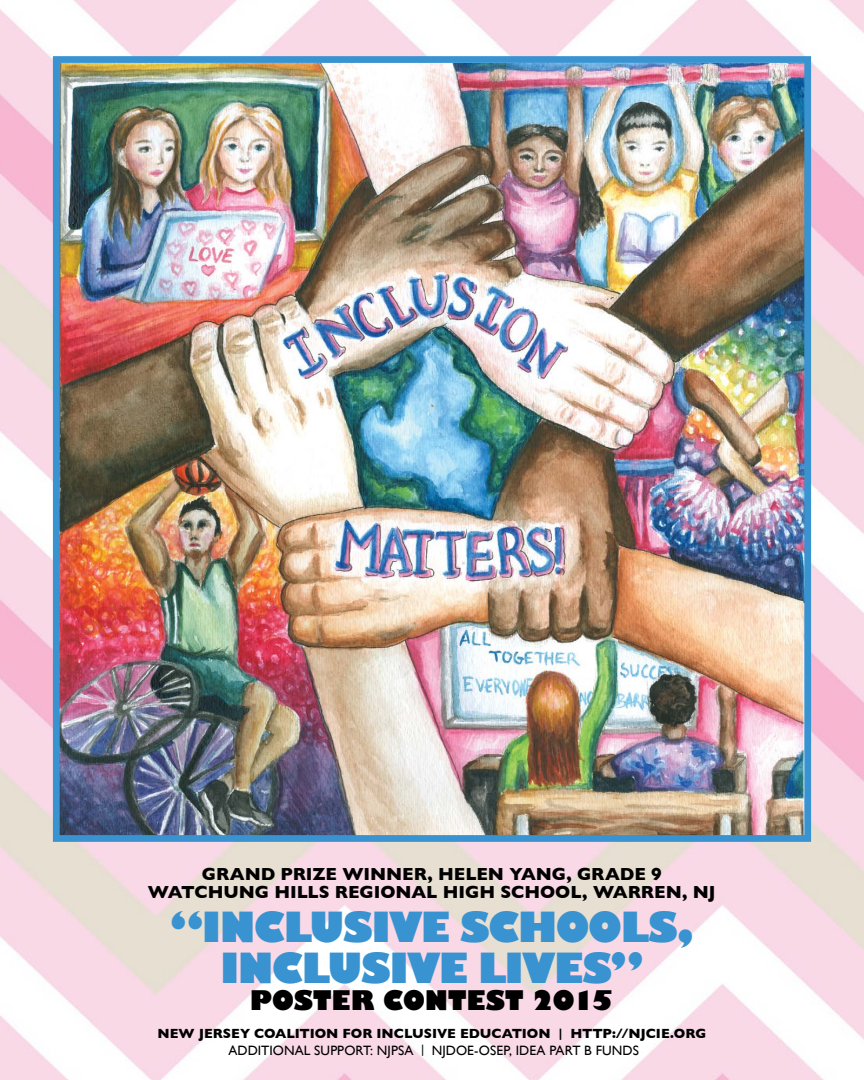
<style>
.page{position:relative;width:864px;height:1080px;background:#fff}
.page>*{position:absolute;margin:0;border:0;box-sizing:border-box;transform-origin:0 0}
.t1{font:800 40.5px/40.7px "Gill Sans";letter-spacing:-.045em;color:#3893d0;text-align:center}
.t2{font:800 26.4px "Gill Sans";letter-spacing:-.005em;color:#000}
.t3{font:700 17.85px/18.5px "Gill Sans";letter-spacing:-.005em;color:#000;text-align:center}
.t4{font:700 13.5px/16.4px "Gill Sans";letter-spacing:-.005em;color:#000;text-align:center}
.s1{font-size:12.08px}
.s2{font-weight:400}
.s3{font-weight:400;font-size:12.08px}
</style>
<div class="page">
<img style="left:0;top:0;width:864px;height:1080px">
<img style="left:61px;top:64px;width:742px;height:770px">
<div style="left:53px;top:56px;width:758px;height:786px;border:7px solid #3893d0"></div>
<h3 class="t3" style="left:148px;top:865px;width:569px">GRAND PRIZE WINNER, HELEN YANG, GRADE 9<br>WATCHUNG HILLS REGIONAL HIGH SCHOOL, WARREN, NJ</h3>
<h1 class="t1" style="left:170px;top:910px;width:525px">“INCLUSIVE SCHOOLS,<br>INCLUSIVE LIVES”</h1>
<h2 class="t2" style="left:250px;top:984px;width:365px">POSTER CONTEST 2015</h2>
<p class="t4" style="left:158px;top:1025px;width:550px">NEW JERSEY COALITION FOR INCLUSIVE EDUCATION <span class="s1">|</span> HTTP://NJCIE.ORG<br><span class="s2">ADDITIONAL SUPPORT: NJPSA</span> <span class="s3">|</span> <span class="s2">NJDOE-OSEP, IDEA PART B FUNDS</span></p>
</div>
